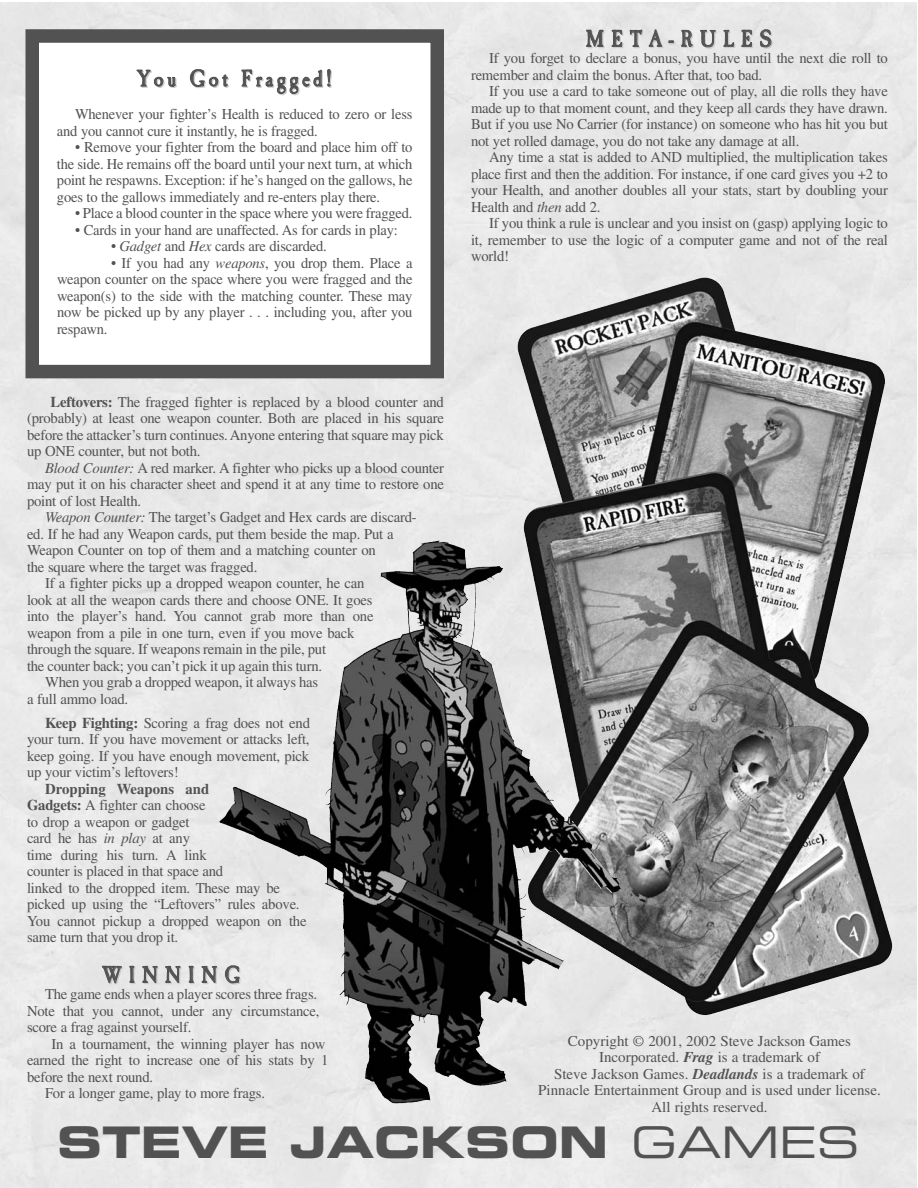
<style>
.page{position:relative;width:918px;height:1188px;background:#fff}
.page>*{position:absolute;margin:0;border:0;box-sizing:border-box;transform-origin:0 0}
.t1{font:43.5px "Eurostile Bold Extended Two";color:#525252}
.t2{font:24px "Caslon Ant T";letter-spacing:.3em;color:#525252}
.t3{font:24px "Caslon Ant T";letter-spacing:.15em;color:#525252}
.t4{font:15px/16.5px "Times";letter-spacing:-.015em;color:#525252;text-align:justify}
.s1{font-style:italic}
.s2{font-weight:700}
.s3{font-weight:700;font-style:italic}
.s4{font-family:"Eurostile Extended Two"}
</style>
<div class="page">
<img style="left:0;top:2px;width:916px;height:1186px">
<div style="left:39px;top:43px;width:391px;height:322px;background:#fff"></div>
<div style="left:26px;top:29px;width:418px;height:349px;border:14px solid #525252"></div>
<img style="left:702px;top:277px;width:68px;height:62px">
<img style="left:438px;top:541px;width:65px;height:43px">
<h2 class="t3" style="left:137px;top:70px;width:196px">You Got Fragged!</h2>
<p class="t4" style="left:57px;top:108px;width:357px;text-indent:18px">Whenever your fighter’s Health is reduced to zero or less and you cannot cure it instantly, he is fragged.</p>
<p class="t4" style="left:57px;top:141px;width:357px;text-indent:18px">• Remove your fighter from the board and place him off to the side. He remains off the board until your next turn, at which point he respawns. Exception: if he’s hanged on the gallows, he goes to the gallows immediately and re-enters play there.</p>
<p class="t4" style="left:75px;top:207px;width:339px">• Place a blood counter in the space where you were fragged.</p>
<p class="t4" style="left:75px;top:223px;width:324px">• Cards in your hand are unaffected. As for cards in play:</p>
<p class="t4" style="left:111px;top:240px;width:217px">• <span class="s1">Gadget</span> and <span class="s1">Hex</span> cards are discarded.</p>
<p class="t4" style="left:57px;top:256px;width:357px;text-indent:54px">• If you had any <span class="s1">weapons</span>, you drop them. Place a weapon counter on the space where you were fragged and the weapon(s) to the side with the matching counter. These may now be picked up by any player . . . including you, after you respawn.</p>
<p class="t4" style="left:27px;top:395px;width:418px;text-indent:24px"><span class="s2">Leftovers:</span> The fragged fighter is replaced by a blood counter and (probably) at least one weapon counter. Both are placed in his square before the attacker’s turn continues. Anyone entering that square may pick up ONE counter, but not both.</p>
<p class="t4" style="left:45px;top:461px;width:400px"><span class="s1">Blood Counter:</span> A red marker. A fighter who picks up a blood counter</p>
<p class="t4" style="left:27px;top:477px;width:418px">may put it on his character sheet and spend it at any time to restore one</p>
<p class="t4" style="left:27px;top:494px;width:116px">point of lost Health.</p>
<p class="t4" style="left:45px;top:510px;width:373px"><span class="s1">Weapon Counter:</span> The target’s Gadget and Hex cards are discard-</p>
<p class="t4" style="left:27px;top:527px;width:368px">ed. If he had any Weapon cards, put them beside the map. Put a</p>
<p class="t4" style="left:27px;top:543px;width:350px">Weapon Counter on top of them and a matching counter on</p>
<p class="t4" style="left:27px;top:560px;width:232px">the square where the target was fragged.</p>
<p class="t4" style="left:45px;top:576px;width:321px">If a fighter picks up a dropped weapon counter, he can</p>
<p class="t4" style="left:27px;top:593px;width:347px">look at all the weapon cards there and choose ONE. It goes</p>
<p class="t4" style="left:27px;top:609px;width:348px">into the player’s hand. You cannot grab more than one</p>
<p class="t4" style="left:27px;top:626px;width:329px">weapon from a pile in one turn, even if you move back</p>
<p class="t4" style="left:27px;top:642px;width:301px">through the square. If weapons remain in the pile, put</p>
<p class="t4" style="left:27px;top:659px;width:297px">the counter back; you can’t pick it up again this turn.</p>
<p class="t4" style="left:45px;top:675px;width:275px">When you grab a dropped weapon, it always has</p>
<p class="t4" style="left:27px;top:692px;width:103px">a full ammo load.</p>
<p class="t4" style="left:27px;top:716px;width:285px;text-indent:18px"><span class="s2">Keep Fighting:</span> Scoring a frag does not end your turn. If you have movement or attacks left, keep going. If you have enough movement, pick up your victim’s leftovers!</p>
<p class="t4" style="left:27px;top:782px;width:281px;text-align:left;text-indent:18px"><span class="s2">Dropping Weapons and<br>Gadgets:</span> A fighter can choose<br>to drop a weapon or gadget<br>card he has <span class="s1">in play</span> at any<br>time during his turn. A link<br>counter is placed in that space and<br>linked to the dropped item. These may be picked up using the “Leftovers” rules above.<br>You cannot pickup a dropped weapon on the same turn that you drop it.</p>
<h2 class="t2" style="left:102px;top:967px;width:139px">WINNING</h2>
<p class="t4" style="left:27px;top:987px;width:294px;text-align:left;text-indent:18px">The game ends when a player scores three frags.<br>Note that you cannot, under any circumstance, score a frag against yourself.</p>
<p class="t4" style="left:51px;top:1037px;width:276px">In a tournament, the winning player has now</p>
<p class="t4" style="left:27px;top:1053px;width:303px">earned the right to increase one of his stats by 1</p>
<p class="t4" style="left:27px;top:1070px;width:128px">before the next round.</p>
<p class="t4" style="left:45px;top:1086px;width:222px">For a longer game, play to more frags.</p>
<h2 class="t2" style="left:586px;top:31px;width:188px">META-RULES</h2>
<p class="t4" style="left:471px;top:51px;width:418px;text-indent:18px">If you forget to declare a bonus, you have until the next die roll to remember and claim the bonus. After that, too bad.</p>
<p class="t4" style="left:471px;top:84px;width:418px;text-indent:18px">If you use a card to take someone out of play, all die rolls they have made up to that moment count, and they keep all cards they have drawn.<br>But if you use No Carrier (for instance) on someone who has hit you but not yet rolled damage, you do not take any damage at all.</p>
<p class="t4" style="left:471px;top:150px;width:418px;text-indent:18px">Any time a stat is added to AND multiplied, the multiplication takes place first and then the addition. For instance, if one card gives you +2 to your Health, and another doubles all your stats, start by doubling your Health and <span class="s1">then</span> add 2.</p>
<p class="t4" style="left:471px;top:216px;width:418px;text-indent:18px">If you think a rule is unclear and you insist on (gasp) applying logic to it, remember to use the logic of a computer game and not of the real world!</p>
<p class="t4" style="left:538px;top:1034px;width:344px;text-align:center">Copyright © 2001, 2002 Steve Jackson Games Incorporated. <span class="s3">Frag</span> is a trademark of<br>Steve Jackson Games. <span class="s3">Deadlands</span> is a trademark of Pinnacle Entertainment Group and is used under license.<br>All rights reserved.</p>
<h1 class="t1" style="left:57px;top:1127px;width:804px">STEVE JACKSON <span class="s4">GAMES</span></h1>
</div>
